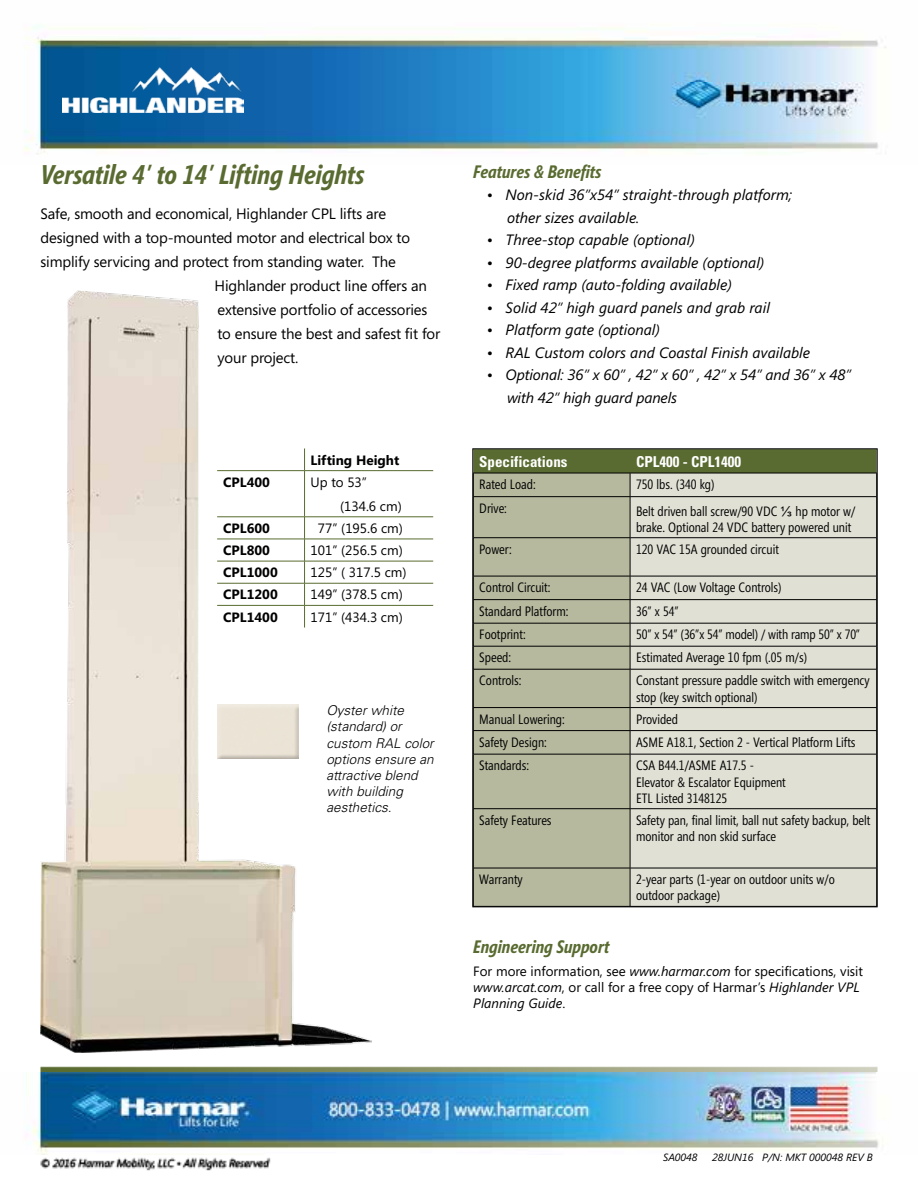
<style>
.page{position:relative;width:918px;height:1188px;background:#fff}
.page>*{position:absolute;margin:0;border:0;box-sizing:border-box;transform-origin:0 0}
.t1{font:italic 700 27px "Segoe Condensed";color:#596b30}
.t2{font:italic 700 18px "Segoe Condensed";color:#596b30}
.t3{font:italic 15px/22.5px "Segoe";color:#000}
.t4{font:15px "Segoe";letter-spacing:-.01em;color:#000}
.t5{font:700 condensed 15px "Univers";color:#fff}
.t6{font:13.5px/16.2px "Segoe Condensed";color:#000}
.t7{font:13.5px/16.2px "Segoe";color:#000}
.t8{font:italic 300 13.5px/16.2px "Univers";color:#000}
.t9{font:700 13.5px "Segoe";color:#000}
.t10{font:italic 10.5px "Segoe";color:#000}
.s1{font-family:"Arial Unicode MS"}
.s2{font-style:italic}
</style>
<div class="page">
<img style="left:24px;top:26px;width:862px;height:1145px">
<div style="left:475px;top:497px;width:155px;height:408px;background:#b6b99e"></div>
<div style="left:631px;top:497px;width:245px;height:408px;background:#e0e0d5"></div>
<svg style="left:475px;top:450px;width:401px;height:46px;background:#909a74"></svg>
<hr style="left:473px;top:496px;width:157px;height:1px;background:#000">
<hr style="left:630px;top:496px;width:247px;height:1px;background:#000">
<hr style="left:630px;top:497px;width:1px;height:41px;background:#000">
<hr style="left:473px;top:537px;width:157px;height:1px;background:#000">
<hr style="left:630px;top:537px;width:247px;height:1px;background:#000">
<hr style="left:630px;top:538px;width:1px;height:38px;background:#000">
<hr style="left:473px;top:576px;width:157px;height:1px;background:#000">
<hr style="left:630px;top:576px;width:247px;height:1px;background:#000">
<hr style="left:473px;top:599px;width:157px;height:1px;background:#000">
<hr style="left:630px;top:599px;width:247px;height:1px;background:#000">
<hr style="left:473px;top:623px;width:157px;height:1px;background:#000">
<hr style="left:630px;top:623px;width:247px;height:1px;background:#000">
<hr style="left:473px;top:646px;width:157px;height:1px;background:#000">
<hr style="left:630px;top:646px;width:247px;height:1px;background:#000">
<svg style="left:630px;top:576px;width:1px;height:93px"></svg>
<hr style="left:473px;top:669px;width:157px;height:1px;background:#000">
<hr style="left:630px;top:669px;width:247px;height:1px;background:#000">
<hr style="left:630px;top:669px;width:1px;height:38px;background:#000">
<hr style="left:473px;top:707px;width:157px;height:1px;background:#000">
<hr style="left:630px;top:707px;width:247px;height:1px;background:#000">
<hr style="left:473px;top:730px;width:157px;height:1px;background:#000">
<hr style="left:630px;top:730px;width:247px;height:1px;background:#000">
<svg style="left:630px;top:708px;width:1px;height:46px"></svg>
<hr style="left:473px;top:754px;width:157px;height:1px;background:#000">
<hr style="left:630px;top:754px;width:247px;height:1px;background:#000">
<hr style="left:630px;top:754px;width:1px;height:55px;background:#000">
<hr style="left:473px;top:808px;width:157px;height:1px;background:#000">
<hr style="left:630px;top:808px;width:247px;height:1px;background:#000">
<hr style="left:630px;top:809px;width:1px;height:59px;background:#000">
<hr style="left:473px;top:868px;width:157px;height:1px;background:#000">
<hr style="left:630px;top:868px;width:247px;height:1px;background:#000">
<hr style="left:630px;top:868px;width:1px;height:38px;background:#000">
<img style="left:41px;top:291px;width:330px;height:761px">
<svg style="left:304px;top:448px;width:1px;height:22px"></svg>
<hr style="left:217px;top:470px;width:88px;height:1px;background:#596b30">
<hr style="left:305px;top:470px;width:128px;height:1px;background:#596b30">
<hr style="left:304px;top:471px;width:1px;height:46px;background:#596b30">
<hr style="left:217px;top:517px;width:88px;height:1px;background:#596b30">
<hr style="left:305px;top:517px;width:128px;height:1px;background:#596b30">
<hr style="left:217px;top:539px;width:88px;height:1px;background:#596b30">
<hr style="left:305px;top:539px;width:128px;height:1px;background:#596b30">
<hr style="left:217px;top:561px;width:88px;height:1px;background:#596b30">
<hr style="left:305px;top:561px;width:128px;height:1px;background:#596b30">
<hr style="left:217px;top:583px;width:88px;height:1px;background:#596b30">
<hr style="left:305px;top:583px;width:128px;height:1px;background:#596b30">
<hr style="left:217px;top:605px;width:88px;height:1px;background:#596b30">
<hr style="left:305px;top:605px;width:128px;height:1px;background:#596b30">
<svg style="left:304px;top:518px;width:1px;height:110px"></svg>
<img style="left:217px;top:705px;width:81px;height:54px">
<img style="left:62px;top:68px;width:181px;height:45px">
<h1 class="t1" style="left:40px;top:160px;width:326px">Versatile 4’ to 14’ Lifting Heights</h1>
<p class="t4" style="left:40px;top:203px;width:347px">Safe, smooth and economical, Highlander CPL lifts are</p>
<p class="t4" style="left:40px;top:227px;width:371px">designed with a top-mounted motor and electrical box to</p>
<p class="t4" style="left:40px;top:251px;width:357px">simplify servicing and protect from standing water. The</p>
<p class="t4" style="left:214px;top:275px;width:214px">Highlander product line offers an</p>
<p class="t4" style="left:218px;top:299px;width:211px">extensive portfolio of accessories</p>
<p class="t4" style="left:218px;top:323px;width:224px">to ensure the best and safest fit for</p>
<p class="t4" style="left:218px;top:347px;width:82px">your project.</p>
<p class="t9" style="left:311px;top:450px;width:90px">Lifting Height</p>
<p class="t9" style="left:223px;top:472px;width:48px">CPL400</p>
<p class="t7" style="left:340px;top:470px;width:63px;line-height:24px;text-indent:-30px">Up to 53” (134.6 cm)</p>
<p class="t9" style="left:223px;top:519px;width:48px">CPL600</p>
<p class="t7" style="left:318px;top:520px;width:87px">77” (195.6 cm)</p>
<p class="t9" style="left:223px;top:541px;width:48px">CPL800</p>
<p class="t7" style="left:311px;top:542px;width:94px">101” (256.5 cm)</p>
<p class="t9" style="left:223px;top:563px;width:56px">CPL1000</p>
<p class="t7" style="left:311px;top:564px;width:98px">125” ( 317.5 cm)</p>
<p class="t9" style="left:223px;top:585px;width:56px">CPL1200</p>
<p class="t7" style="left:311px;top:586px;width:94px">149” (378.5 cm)</p>
<p class="t9" style="left:223px;top:607px;width:56px">CPL1400</p>
<p class="t7" style="left:311px;top:608px;width:94px">171” (434.3 cm)</p>
<p class="t8" style="left:326px;top:702px;width:109px">Oyster white (standard) or custom RAL color options ensure an attractive blend with building aesthetics.</p>
<h2 class="t2" style="left:473px;top:161px;width:130px">Features &amp; Benefits</h2>
<p class="t3" style="left:507px;top:184px;width:287px;text-indent:-20px">• Non-skid 36”x54” straight-through platform; other sizes available.</p>
<p class="t3" style="left:487px;top:229px;width:210px">• Three-stop capable (optional)</p>
<p class="t3" style="left:487px;top:251px;width:279px">• 90-degree platforms available (optional)</p>
<p class="t3" style="left:487px;top:274px;width:247px">• Fixed ramp (auto-folding available)</p>
<p class="t3" style="left:487px;top:296px;width:285px">• Solid 42” high guard panels and grab rail</p>
<p class="t3" style="left:487px;top:319px;width:175px">• Platform gate (optional)</p>
<p class="t3" style="left:487px;top:341px;width:325px">• RAL Custom colors and Coastal Finish available</p>
<p class="t3" style="left:507px;top:364px;width:346px;text-indent:-20px">• Optional: 36” x 60” , 42” x 60” , 42” x 54” and 36” x 48” with 42” high guard panels</p>
<p class="t5" style="left:479px;top:452px;width:90px">Specifications</p>
<p class="t5" style="left:636px;top:452px;width:106px">CPL400 - CPL1400</p>
<p class="t6" style="left:479px;top:476px;width:58px">Rated Load:</p>
<p class="t6" style="left:636px;top:476px;width:80px">750 lbs. (340 kg)</p>
<p class="t6" style="left:479px;top:500px;width:29px">Drive:</p>
<p class="t6" style="left:636px;top:503px;width:221px">Belt driven ball screw/90 VDC <span class="s1">⅓</span> hp motor w/ brake. Optional 24 VDC battery powered unit</p>
<p class="t6" style="left:479px;top:541px;width:34px">Power:</p>
<p class="t6" style="left:636px;top:541px;width:144px">120 VAC 15A grounded circuit</p>
<p class="t6" style="left:479px;top:579px;width:73px">Control Circuit:</p>
<p class="t6" style="left:636px;top:579px;width:147px">24 VAC (Low Voltage Controls)</p>
<p class="t6" style="left:479px;top:603px;width:91px">Standard Platform:</p>
<p class="t6" style="left:636px;top:603px;width:44px">36” x 54”</p>
<p class="t6" style="left:479px;top:627px;width:48px">Footprint:</p>
<p class="t6" style="left:636px;top:627px;width:226px">50” x 54” (36”x 54” model) / with ramp 50” x 70”</p>
<p class="t6" style="left:479px;top:650px;width:33px">Speed:</p>
<p class="t6" style="left:636px;top:650px;width:173px">Estimated Average 10 fpm (.05 m/s)</p>
<p class="t6" style="left:479px;top:673px;width:44px">Controls:</p>
<p class="t6" style="left:636px;top:673px;width:235px">Constant pressure paddle switch with emergency stop (key switch optional)</p>
<p class="t6" style="left:479px;top:711px;width:87px">Manual Lowering:</p>
<p class="t6" style="left:636px;top:711px;width:44px">Provided</p>
<p class="t6" style="left:479px;top:734px;width:69px">Safety Design:</p>
<p class="t6" style="left:636px;top:734px;width:221px">ASME A18.1, Section 2 - Vertical Platform Lifts</p>
<p class="t6" style="left:479px;top:758px;width:51px">Standards:</p>
<p class="t6" style="left:636px;top:758px;width:151px">CSA B44.1/ASME A17.5 -<br>Elevator &amp; Escalator Equipment<br>ETL Listed 3148125</p>
<p class="t6" style="left:479px;top:812px;width:74px">Safety Features</p>
<p class="t6" style="left:636px;top:812px;width:236px">Safety pan, final limit, ball nut safety backup, belt monitor and non skid surface</p>
<p class="t6" style="left:479px;top:871px;width:45px">Warranty</p>
<p class="t6" style="left:636px;top:871px;width:200px">2-year parts (1-year on outdoor units w/o outdoor package)</p>
<h2 class="t2" style="left:473px;top:937px;width:138px">Engineering Support</h2>
<p class="t7" style="left:473px;top:962px;width:391px">For more information, see <span class="s2">www.harmar.com</span> for specifications, visit <span class="s2">www.arcat.com</span>, or call for a free copy of Harmar’s <span class="s2">Highlander VPL<br>Planning Guide</span>.</p>
<p class="t10" style="left:663px;top:1152px;width:36px">SA0048</p>
<p class="t10" style="left:712px;top:1152px;width:162px">28JUN16 P/N: MKT 000048 REV B</p>
</div>
